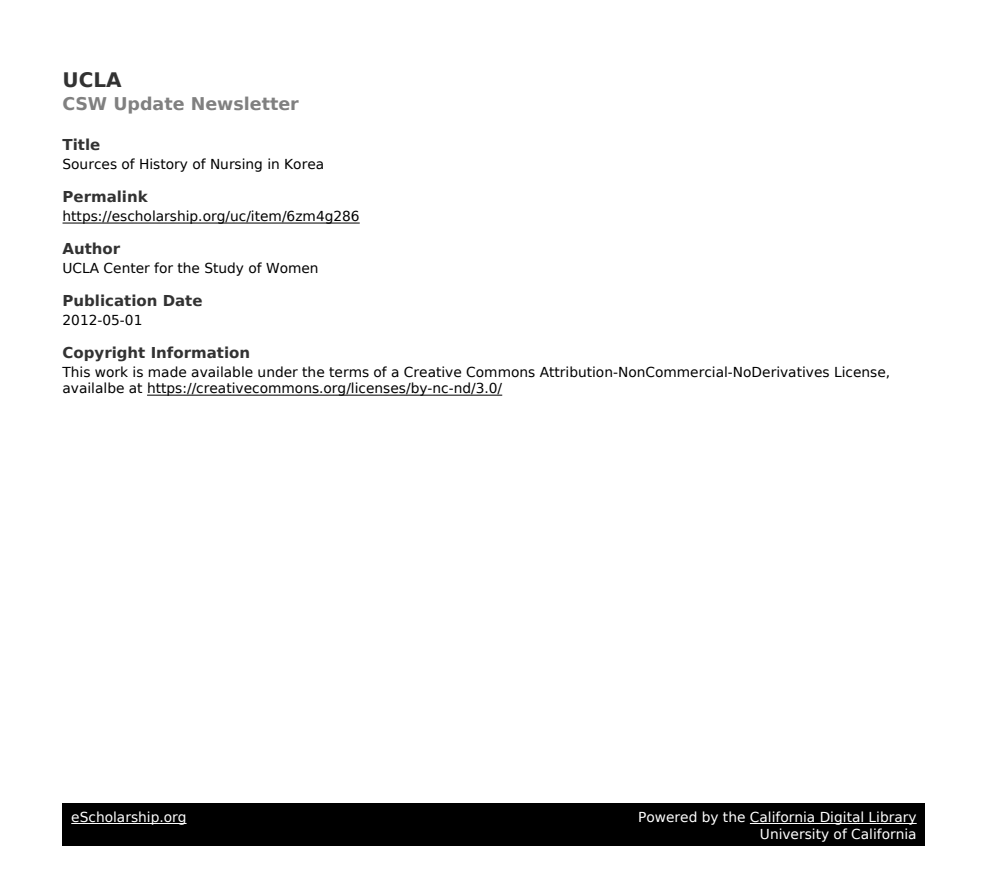
<style>
.page{position:relative;width:988px;height:875px;background:#fff}
.page>*{position:absolute;margin:0;border:0;box-sizing:border-box;transform-origin:0 0}
.t1{font:700 20px "DejaVu Sans";color:#323232}
.t2{font:700 17.5px "DejaVu Sans";color:#808080}
.t3{font:700 15px "DejaVu Sans";color:#323232}
.t4{font:13.75px/16px "DejaVu Sans";color:#000}
.t5{font:13.75px/17.5px "DejaVu Sans";color:#fff;text-align:right}
</style>
<div class="page">
<hr style="left:62px;top:223px;width:298px;height:1px;background:#000">
<hr style="left:147px;top:395px;width:355px;height:1px;background:#000">
<div style="left:62px;top:804px;width:863px;height:42px;background:#000"></div>
<hr style="left:71px;top:823px;width:115px;height:1px;background:#fff">
<hr style="left:750px;top:823px;width:166px;height:1px;background:#fff">
<h1 class="t1" style="left:62px;top:72px;width:61px">UCLA</h1>
<p class="t2" style="left:62px;top:97px;width:238px">CSW Update Newsletter</p>
<p class="t3" style="left:62px;top:139px;width:39px">Title</p>
<p class="t4" style="left:62px;top:158px;width:263px">Sources of History of Nursing in Korea</p>
<p class="t3" style="left:62px;top:191px;width:87px">Permalink</p>
<p class="t4" style="left:62px;top:210px;width:299px">https://escholarship.org/uc/item/6zm4g286</p>
<p class="t3" style="left:62px;top:243px;width:59px">Author</p>
<p class="t4" style="left:62px;top:262px;width:257px">UCLA Center for the Study of Women</p>
<p class="t3" style="left:62px;top:295px;width:142px">Publication Date</p>
<p class="t4" style="left:62px;top:314px;width:81px">2012-05-01</p>
<p class="t3" style="left:62px;top:347px;width:189px">Copyright Information</p>
<p class="t4" style="left:62px;top:366px;width:829px">This work is made available under the terms of a Creative Commons Attribution-NonCommercial-NoDerivatives License, availalbe at https://creativecommons.org/licenses/by-nc-nd/3.0/</p>
<p class="t5" style="left:71px;top:809px;width:117px">eScholarship.org</p>
<p class="t5" style="left:638px;top:809px;width:280px">Powered by the California Digital Library<br>University of California</p>
</div>
